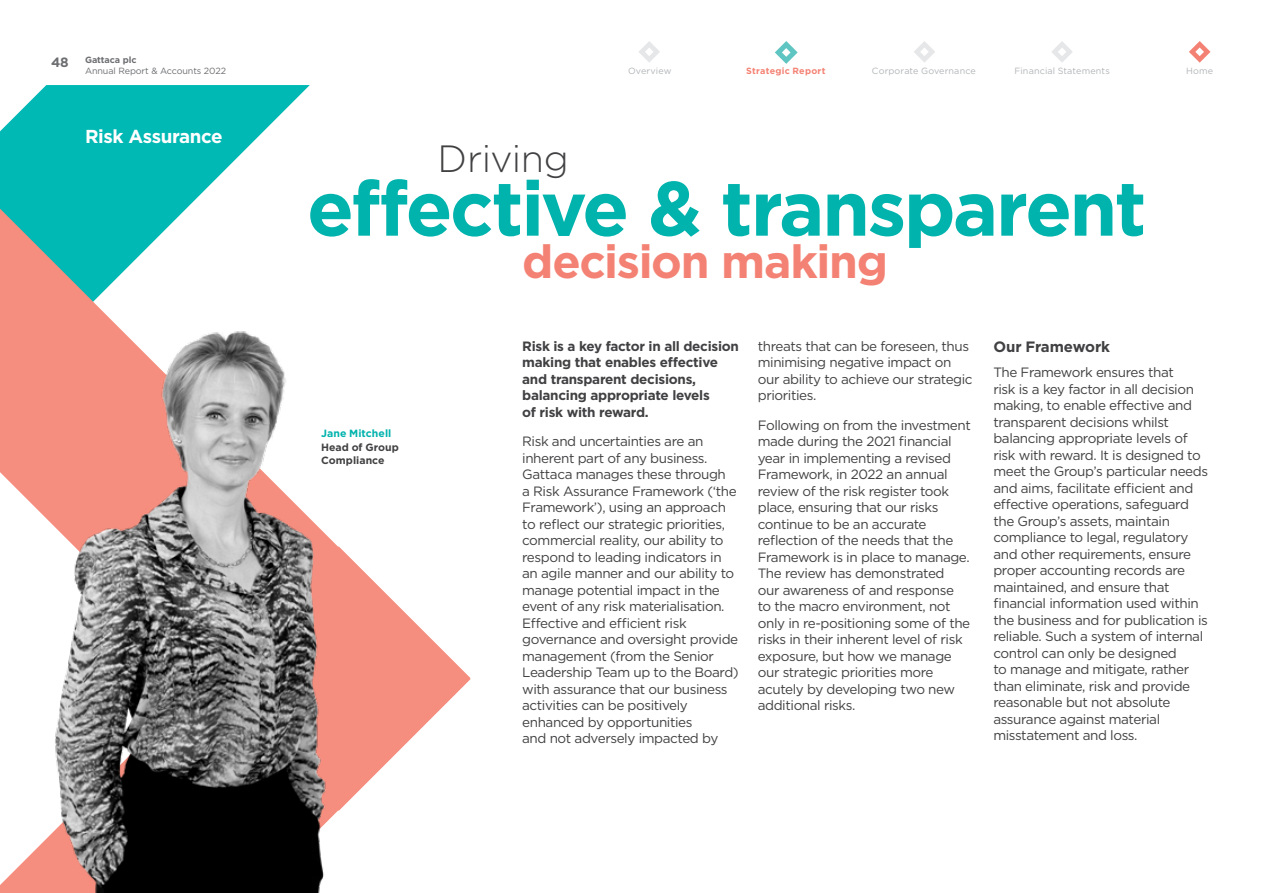
<style>
.page{position:relative;width:1263px;height:893px;background:#fff}
.page>*{position:absolute;margin:0;border:0;box-sizing:border-box;transform-origin:0 0}
.t1{font:700 76.65px "Gotham";letter-spacing:-.035em;color:#00b3ad}
.t2{font:700 46.35px "Gotham";letter-spacing:-.03em;color:#f48274}
.t3{font:300 37.95px "Gotham";letter-spacing:-.015em;color:#414042}
.t4{font:700 18.75px "Gotham";letter-spacing:-.02em;color:#fff}
.t5{font:700 15px "Gotham";letter-spacing:-.01em;color:#414042}
.t6{font:13.5px/16.5px "Gotham";letter-spacing:-.03em;color:#414042}
.t7{font:700 13.5px/16.5px "Gotham";letter-spacing:-.02em;color:#414042}
.t8{font:700 10.5px/13.5px "Gotham";letter-spacing:.005em;color:#414042}
.t9{font:700 10.5px "Gotham";letter-spacing:.005em;color:#00b3ad}
.t10{font:9px "Gotham";letter-spacing:.015em;color:#b1b4b6}
.t11{font:9px/10.8px "Gotham";letter-spacing:-.01em;color:#6d6e71}
.t12{font:700 9px "Gotham";letter-spacing:.025em;color:#f48274}
.s1{font-weight:700;font-size:13.5px}
.s2{font-weight:700}
</style>
<div class="page">
<svg style="left:0;top:85px;width:310px;height:124px;fill:#00b9b4"></svg>
<svg style="left:0;top:209px;width:470px;height:577px"></svg>
<svg style="left:0;top:546px;width:43px;height:347px"></svg>
<img style="left:43px;top:320px;width:321px;height:573px">
<svg style="left:775px;top:41px;width:23px;height:23px"></svg>
<svg style="left:639px;top:41px;width:21px;height:21px"></svg>
<svg style="left:914px;top:41px;width:21px;height:22px"></svg>
<svg style="left:1052px;top:41px;width:21px;height:21px"></svg>
<svg style="left:1189px;top:41px;width:21px;height:22px"></svg>
<p class="t11" style="left:85px;top:54px;width:143px;text-indent:-34px"><span class="s1">48</span> <span class="s2">Gattaca plc<br></span>Annual Report &amp; Accounts 2022</p>
<p class="t10" style="left:628px;top:65px;width:45px">Overview</p>
<p class="t12" style="left:746px;top:65px;width:81px">Strategic Report</p>
<p class="t10" style="left:872px;top:65px;width:106px">Corporate Governance</p>
<p class="t10" style="left:1014px;top:65px;width:97px">Financial Statements</p>
<p class="t10" style="left:1186px;top:65px;width:29px">Home</p>
<h3 class="t4" style="left:85px;top:123px;width:139px">Risk Assurance</h3>
<h3 class="t3" style="left:438px;top:135px;width:133px">Driving</h3>
<h1 class="t1" style="left:307px;top:158px;width:841px">effective &amp; transparent</h1>
<h2 class="t2" style="left:522px;top:231px;width:367px">decision making</h2>
<p class="t9" style="left:321px;top:426px;width:72px">Jane Mitchell</p>
<p class="t8" style="left:321px;top:440px;width:79px">Head of Group<br>Compliance</p>
<p class="t7" style="left:522px;top:338px;width:218px">Risk is a key factor in all decision making that enables effective and transparent decisions, balancing appropriate levels<br>of risk with reward.</p>
<p class="t6" style="left:522px;top:433px;width:218px">Risk and uncertainties are an inherent part of any business.<br>Gattaca manages these through<br>a Risk Assurance Framework (‘the<br>Framework’), using an approach to reflect our strategic priorities, commercial reality, our ability to respond to leading indicators in an agile manner and our ability to manage potential impact in the event of any risk materialisation.<br>Effective and efficient risk governance and oversight provide management (from the Senior<br>Leadership Team up to the Board) with assurance that our business activities can be positively enhanced by opportunities<br>and not adversely impacted by</p>
<p class="t6" style="left:758px;top:338px;width:216px">threats that can be foreseen, thus minimising negative impact on our ability to achieve our strategic priorities.</p>
<p class="t6" style="left:758px;top:416px;width:215px">Following on from the investment made during the 2021 financial year in implementing a revised<br>Framework, in 2022 an annual review of the risk register took place, ensuring that our risks continue to be an accurate reflection of the needs that the<br>Framework is in place to manage.<br>The review has demonstrated<br>our awareness of and response to the macro environment, not only in re-positioning some of the risks in their inherent level of risk exposure, but how we manage our strategic priorities more acutely by developing two new additional risks.</p>
<p class="t5" style="left:993px;top:337px;width:118px">Our Framework</p>
<p class="t6" style="left:993px;top:364px;width:216px">The Framework ensures that<br>risk is a key factor in all decision making, to enable effective and transparent decisions whilst balancing appropriate levels of risk with reward. It is designed to meet the Group’s particular needs and aims, facilitate efficient and effective operations, safeguard the Group’s assets, maintain compliance to legal, regulatory and other requirements, ensure proper accounting records are maintained, and ensure that financial information used within the business and for publication is reliable. Such a system of internal control can only be designed<br>to manage and mitigate, rather than eliminate, risk and provide reasonable but not absolute assurance against material misstatement and loss.</p>
</div>
